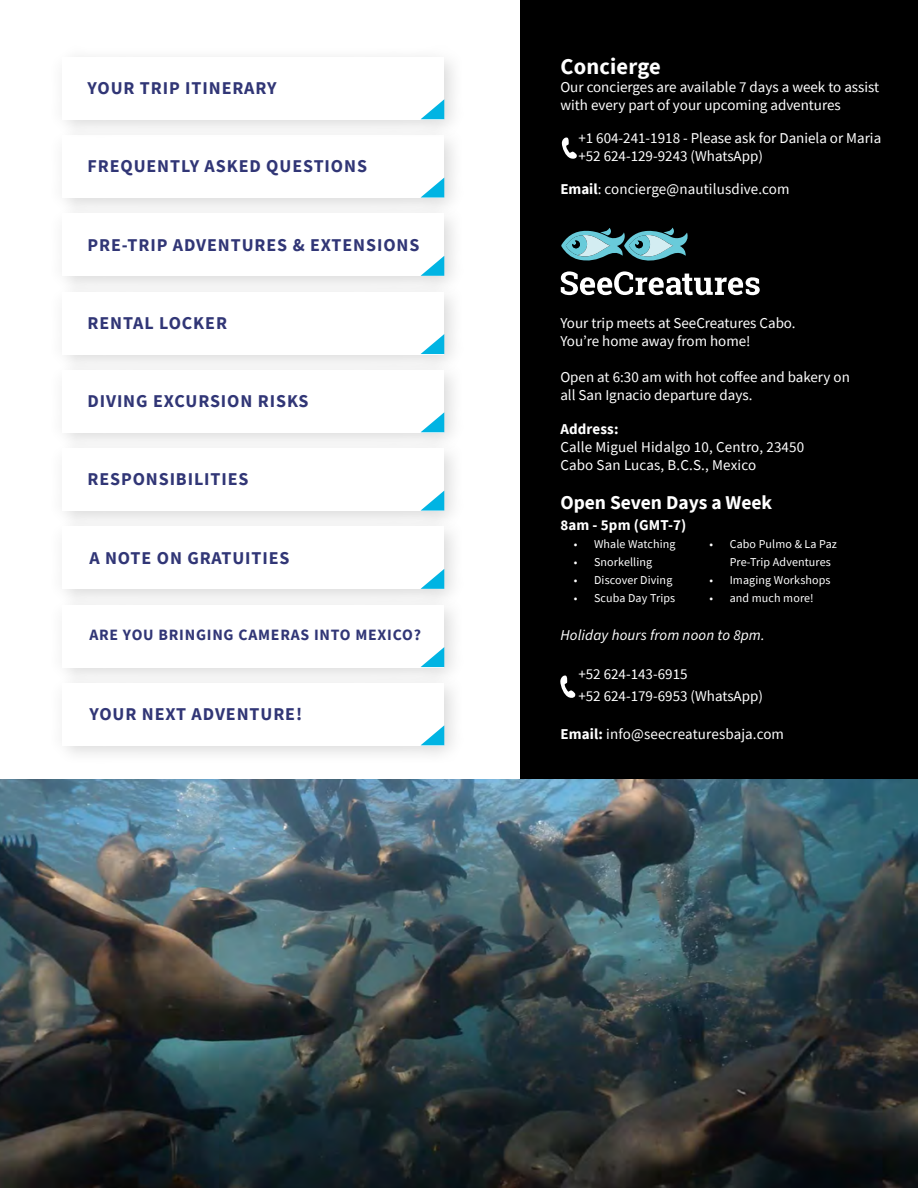
<style>
.page{position:relative;width:918px;height:1188px;background:#fff}
.page>*{position:absolute;margin:0;border:0;box-sizing:border-box;transform-origin:0 0}
.t1{font:700 22.5px "Source Sans Pro";letter-spacing:.01em;color:#fff}
.t2{font:700 19.5px "Source Sans Pro";color:#fff}
.t3{font:700 18px "Source Sans Pro";letter-spacing:.05em;color:#313676}
.t4{font:700 15.75px "Source Sans Pro";letter-spacing:.05em;color:#313676}
.t5{font:15px/18px "Source Sans Pro";color:#fff}
.t6{font:italic 15px "Source Sans Pro";letter-spacing:.01em;color:#fff}
.t7{font:700 15px "Source Sans Pro";letter-spacing:.01em;color:#fff}
.t8{font:12px/18px "Source Sans Pro";letter-spacing:.01em;color:#fff}
.s1{font-weight:700}
</style>
<div class="page">
<div style="left:51px;top:124px;width:414px;height:94px;background:#000;opacity:.15"></div>
<div style="left:63px;top:135px;width:381px;height:63px;background:#fff"></div>
<svg style="left:421px;top:178px;width:23px;height:20px"></svg>
<div style="left:51px;top:202px;width:414px;height:94px;background:#000;opacity:.15"></div>
<div style="left:63px;top:214px;width:381px;height:62px;background:#fff"></div>
<svg style="left:421px;top:256px;width:23px;height:20px"></svg>
<div style="left:51px;top:280px;width:414px;height:94px;background:#f3f3f3"></div>
<div style="left:63px;top:292px;width:381px;height:62px;background:#fff"></div>
<svg style="left:421px;top:334px;width:23px;height:20px"></svg>
<div style="left:51px;top:359px;width:414px;height:94px;background:#000;opacity:.15"></div>
<div style="left:63px;top:370px;width:381px;height:62px;background:#fff"></div>
<svg style="left:421px;top:412px;width:23px;height:20px"></svg>
<div style="left:51px;top:437px;width:414px;height:94px;background:#000;opacity:.15"></div>
<div style="left:63px;top:449px;width:381px;height:62px;background:#fff"></div>
<svg style="left:421px;top:491px;width:23px;height:20px"></svg>
<div style="left:51px;top:515px;width:414px;height:94px;background:#000;opacity:.15"></div>
<div style="left:63px;top:527px;width:381px;height:62px;background:#fff"></div>
<svg style="left:421px;top:569px;width:23px;height:20px"></svg>
<div style="left:51px;top:593px;width:414px;height:95px;background:#f3f3f3"></div>
<div style="left:63px;top:605px;width:381px;height:62px;background:#fff"></div>
<svg style="left:421px;top:647px;width:23px;height:20px"></svg>
<div style="left:51px;top:672px;width:414px;height:94px;background:#f4f4f4"></div>
<div style="left:63px;top:683px;width:381px;height:62px;background:#fff"></div>
<svg style="left:421px;top:725px;width:23px;height:20px"></svg>
<div style="left:51px;top:46px;width:414px;height:94px;background:#000;opacity:.15"></div>
<div style="left:63px;top:57px;width:381px;height:62px;background:#fff"></div>
<svg style="left:421px;top:99px;width:23px;height:20px"></svg>
<div style="left:521px;top:0;width:397px;height:779px;background:#000"></div>
<svg style="left:561px;top:228px;width:127px;height:33px"></svg>
<svg style="left:561px;top:271px;width:199px;height:24px"></svg>
<svg style="left:560px;top:675px;width:15px;height:23px"></svg>
<svg style="left:562px;top:137px;width:15px;height:22px"></svg>
<img style="left:0;top:779px;width:918px;height:409px">
<p class="t3" style="left:87px;top:76px;width:191px">YOUR TRIP ITINERARY</p>
<p class="t3" style="left:87px;top:154px;width:281px">FREQUENTLY ASKED QUESTIONS</p>
<p class="t3" style="left:87px;top:232px;width:334px">PRE-TRIP ADVENTURES &amp; EXTENSIONS</p>
<p class="t3" style="left:87px;top:311px;width:141px">RENTAL LOCKER</p>
<p class="t3" style="left:87px;top:389px;width:223px">DIVING EXCURSION RISKS</p>
<p class="t3" style="left:87px;top:467px;width:163px">RESPONSIBILITIES</p>
<p class="t3" style="left:89px;top:546px;width:202px">A NOTE ON GRATUITIES</p>
<p class="t4" style="left:89px;top:624px;width:333px">ARE YOU BRINGING CAMERAS INTO MEXICO?</p>
<p class="t3" style="left:89px;top:702px;width:214px">YOUR NEXT ADVENTURE!</p>
<h1 class="t1" style="left:560px;top:51px;width:102px">Concierge</h1>
<p class="t5" style="left:560px;top:78px;width:320px">Our concierges are available 7 days a week to assist with every part of your upcoming adventures</p>
<p class="t5" style="left:578px;top:129px;width:304px">+1 604-241-1918 - Please ask for Daniela or Maria +52 624-129-9243 (WhatsApp)</p>
<p class="t5" style="left:560px;top:180px;width:231px"><span class="s1">Email</span>: concierge@nautilusdive.com</p>
<p class="t5" style="left:560px;top:314px;width:237px">Your trip meets at SeeCreatures Cabo.<br>You’re home away from home!</p>
<p class="t5" style="left:560px;top:368px;width:291px">Open at 6:30 am with hot coffee and bakery on all San Ignacio departure days.</p>
<p class="t7" style="left:560px;top:419px;width:60px">Address:</p>
<p class="t5" style="left:560px;top:438px;width:245px">Calle Miguel Hidalgo 10, Centro, 23450<br>Cabo San Lucas, B.C.S., Mexico</p>
<h2 class="t2" style="left:560px;top:490px;width:213px">Open Seven Days a Week</h2>
<p class="t7" style="left:560px;top:515px;width:128px">8am - 5pm (GMT-7)</p>
<p class="t8" style="left:574px;top:535px;width:103px">• Whale Watching</p>
<p class="t8" style="left:574px;top:553px;width:80px">• Snorkelling</p>
<p class="t8" style="left:574px;top:571px;width:100px">• Discover Diving</p>
<p class="t8" style="left:574px;top:589px;width:103px">• Scuba Day Trips</p>
<p class="t6" style="left:560px;top:625px;width:206px">Holiday hours from noon to 8pm.</p>
<p class="t5" style="left:578px;top:662px;width:186px;line-height:22.5px">+52 624-143-6915<br>+52 624-179-6953 (WhatsApp)</p>
<p class="t5" style="left:560px;top:725px;width:225px"><span class="s1">Email:</span> info@seecreaturesbaja.com</p>
<p class="t8" style="left:730px;top:535px;width:109px;text-indent:-20px">• Cabo Pulmo &amp; La Paz<br>Pre-Trip Adventures</p>
<p class="t8" style="left:709px;top:571px;width:123px">• Imaging Workshops</p>
<p class="t8" style="left:709px;top:589px;width:106px">• and much more!</p>
</div>
